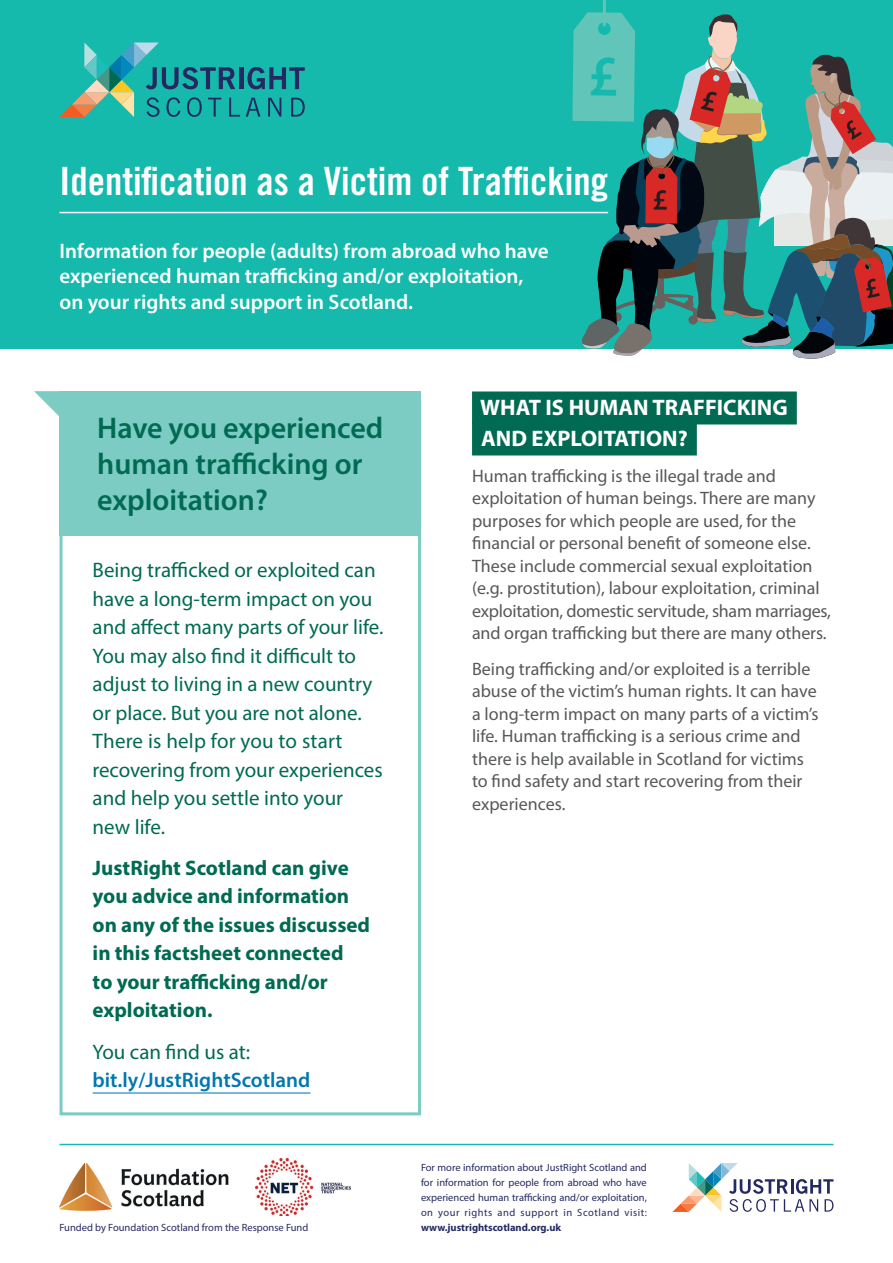
<style>
.page{position:relative;width:893px;height:1263px;background:#fff}
.page>*{position:absolute;margin:0;border:0;box-sizing:border-box;transform-origin:0 0}
.t1{font:39px "Trade Gothic Bold Cond Twenty";color:#fff}
.t2{font:600 30px/36px "Myriad Pro";color:#006a53}
.t3{font:700 22.5px/31px "Myriad Pro";color:#fff}
.t4{font:21px/28.5px "Myriad Pro";color:#006a53}
.t5{font:700 21px/28.5px "Myriad Pro";color:#006a53}
.t6{font:600 21px/25.2px "Myriad Pro";color:#fff}
.t7{font:600 21px "Myriad Pro";color:#0078ae}
.t8{font:18px/22.5px "Myriad Pro";color:#57585a}
.t9{font:10.5px/15px "Myriad Pro";color:#252962;text-align:justify}
.t10{font:700 10.5px "Myriad Pro";color:#252962}
</style>
<div class="page">
<div style="left:0;top:0;width:893px;height:349px;background:#15baac"></div>
<div style="left:239px;top:67px;width:5px;height:22px;background:#252962"></div>
<svg style="left:247px;top:67px;width:58px;height:22px"></svg>
<svg style="left:60px;top:43px;width:180px;height:74px"></svg>
<svg style="left:246px;top:98px;width:14px;height:19px"></svg>
<svg style="left:268px;top:98px;width:13px;height:19px"></svg>
<svg style="left:291px;top:98px;width:14px;height:19px"></svg>
<hr style="left:60px;top:212px;width:548px;height:1px;background:#fff">
<hr style="left:60px;top:1144px;width:773px;height:1px;background:#15baac">
<div style="left:472px;top:391px;width:325px;height:33px;background:#006a53"></div>
<div style="left:472px;top:423px;width:225px;height:33px;background:#006a53"></div>
<div style="left:60px;top:520px;width:361px;height:595px;border:3px solid #7cccc4"></div>
<hr style="left:93px;top:1092px;width:217px;height:2px;background:#0078ae">
<div style="left:60px;top:391px;width:361px;height:145px;background:#7cccc4"></div>
<svg style="left:34px;top:391px;width:26px;height:26px"></svg>
<svg style="left:672px;top:1163px;width:161px;height:49px"></svg>
<img style="left:60px;top:1163px;width:169px;height:48px">
<img style="left:255px;top:1159px;width:95px;height:57px">
<svg style="left:572px;top:0;width:321px;height:359px"></svg>
<h1 class="t1" style="left:60px;top:167px;width:550px">Identification as a Victim of Trafficking</h1>
<p class="t6" style="left:60px;top:240px;width:490px">Information for people (adults) from abroad who have experienced human trafficking and/or exploitation, on your rights and support in Scotland.</p>
<h2 class="t2" style="left:97px;top:413px;width:288px">Have you experienced human trafficking or exploitation?</h2>
<p class="t4" style="left:93px;top:557px;width:292px">Being trafficked or exploited can have a long-term impact on you and affect many parts of your life.<br>You may also find it difficult to adjust to living in a new country or place. But you are not alone.<br>There is help for you to start recovering from your experiences and help you settle into your new life.</p>
<p class="t5" style="left:93px;top:855px;width:279px">JustRight Scotland can give you advice and information on any of the issues discussed in this factsheet connected<br>to your trafficking and/or exploitation.</p>
<p class="t4" style="left:93px;top:1039px;width:159px">You can find us at:</p>
<p class="t7" style="left:93px;top:1072px;width:219px">bit.ly/JustRightScotland</p>
<p class="t3" style="left:480px;top:394px;width:309px">WHAT IS HUMAN TRAFFICKING<br>AND EXPLOITATION?</p>
<p class="t8" style="left:472px;top:466px;width:360px">Human trafficking is the illegal trade and exploitation of human beings. There are many purposes for which people are used, for the financial or personal benefit of someone else.<br>These include commercial sexual exploitation (e.g. prostitution), labour exploitation, criminal exploitation, domestic servitude, sham marriages, and organ trafficking but there are many others.</p>
<p class="t8" style="left:472px;top:658px;width:348px">Being trafficking and/or exploited is a terrible abuse of the victim’s human rights. It can have a long-term impact on many parts of a victim’s life. Human trafficking is a serious crime and there is help available in Scotland for victims to find safety and start recovering from their experiences.</p>
<p class="t9" style="left:421px;top:1161px;width:227px">For more information about JustRight Scotland and for information for people from abroad who have experienced human trafficking and/or exploitation, on your rights and support in Scotland visit:</p>
<p class="t9" style="left:60px;top:1220px;width:250px">Funded by Foundation Scotland from the Response Fund</p>
<p class="t10" style="left:421px;top:1223px;width:142px">www.justrightscotland.org.uk</p>
</div>
